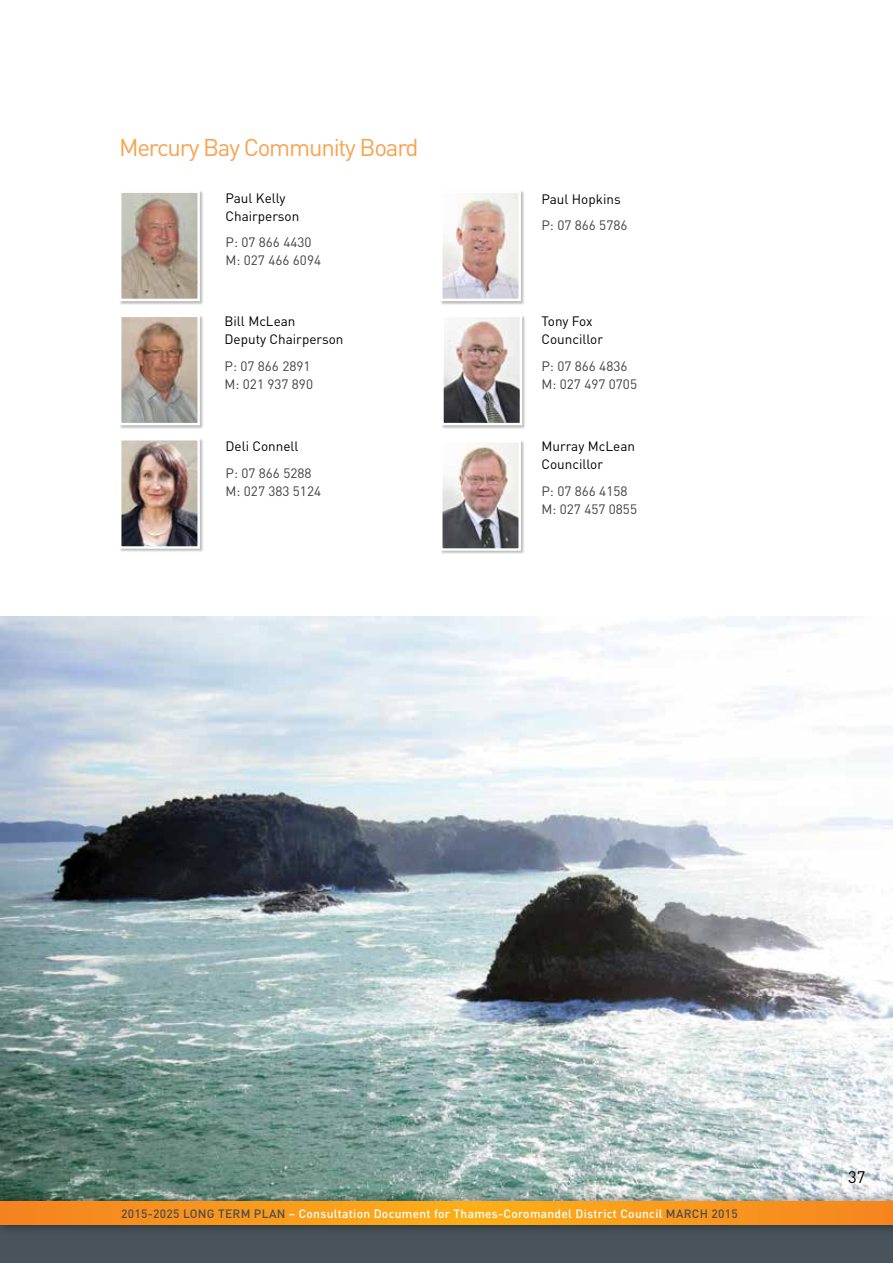
<style>
.page{position:relative;width:893px;height:1263px;background:#fff}
.page>*{position:absolute;margin:0;border:0;box-sizing:border-box;transform-origin:0 0}
.t1{font:24px "DIN";letter-spacing:-.05em;color:#f9a251}
.t2{font:16.5px "DIN";color:#000}
.t3{font:13.5px/18px "DIN";color:#414042}
.t4{font:13.5px/18px "DIN";color:#000}
.t5{font:500 12px "DIN";letter-spacing:.025em;color:#fff}
.s1{color:#4d4d4f}
</style>
<div class="page">
<img style="left:0;top:617px;width:893px;height:573px">
<div style="left:0;top:1222px;width:893px;height:41px;background:#48535b"></div>
<div style="left:119px;top:191px;width:85px;height:114px;background:#000;opacity:.25"></div>
<img style="left:122px;top:193px;width:75px;height:105px">
<div style="left:119px;top:190px;width:81px;height:111px;border:2px solid #fff"></div>
<div style="left:119px;top:315px;width:85px;height:114px;background:#000;opacity:.25"></div>
<img style="left:122px;top:318px;width:75px;height:104px">
<div style="left:119px;top:315px;width:81px;height:110px;border:2px solid #fff"></div>
<div style="left:440px;top:191px;width:85px;height:114px;background:#000;opacity:.25"></div>
<img style="left:443px;top:193px;width:75px;height:105px">
<div style="left:440px;top:190px;width:81px;height:111px;border:2px solid #fff"></div>
<div style="left:441px;top:315px;width:85px;height:114px;background:#000;opacity:.25"></div>
<img style="left:444px;top:318px;width:75px;height:104px">
<div style="left:441px;top:315px;width:81px;height:110px;border:2px solid #fff"></div>
<div style="left:440px;top:440px;width:85px;height:115px;background:#000;opacity:.25"></div>
<img style="left:443px;top:443px;width:75px;height:105px">
<div style="left:440px;top:440px;width:81px;height:111px;border:2px solid #fff"></div>
<div style="left:119px;top:438px;width:85px;height:115px;background:#000;opacity:.25"></div>
<img style="left:122px;top:441px;width:75px;height:105px">
<div style="left:119px;top:438px;width:81px;height:111px;border:2px solid #fff"></div>
<div style="left:0;top:1190px;width:893px;height:46px;background:#000;opacity:.5"></div>
<svg style="left:0;top:1201px;width:893px;height:24px;background:#f8981c"></svg>
<h1 class="t1" style="left:119px;top:132px;width:301px">Mercury Bay Community Board</h1>
<p class="t4" style="left:225px;top:188px;width:75px">Paul Kelly<br>Chairperson</p>
<p class="t3" style="left:225px;top:233px;width:97px">P: 07 866 4430<br>M: 027 466 6094</p>
<p class="t4" style="left:225px;top:312px;width:120px">Bill McLean<br>Deputy Chairperson</p>
<p class="t3" style="left:225px;top:357px;width:90px">P: 07 866 2891<br>M: 021 937 890</p>
<p class="t4" style="left:226px;top:437px;width:75px">Deli Connell</p>
<p class="t3" style="left:226px;top:464px;width:97px">P: 07 866 5288<br>M: 027 383 5124</p>
<p class="t4" style="left:541px;top:189px;width:81px">Paul Hopkins</p>
<p class="t3" style="left:541px;top:216px;width:88px">P: 07 866 5786</p>
<p class="t4" style="left:541px;top:312px;width:63px">Tony Fox<br>Councillor</p>
<p class="t3" style="left:541px;top:357px;width:97px">P: 07 866 4836<br>M: 027 497 0705</p>
<p class="t4" style="left:541px;top:437px;width:95px">Murray McLean<br>Councillor</p>
<p class="t3" style="left:541px;top:482px;width:97px">P: 07 866 4158<br>M: 027 457 0855</p>
<p class="t5" style="left:121px;top:1205px;width:618px"><span class="s1">2015-2025 LONG TERM PLAN</span> – Consultation Document for Thames-Coromandel District Council <span class="s1">MARCH 2015</span></p>
<p class="t2" style="left:848px;top:1166px;width:19px">37</p>
</div>
